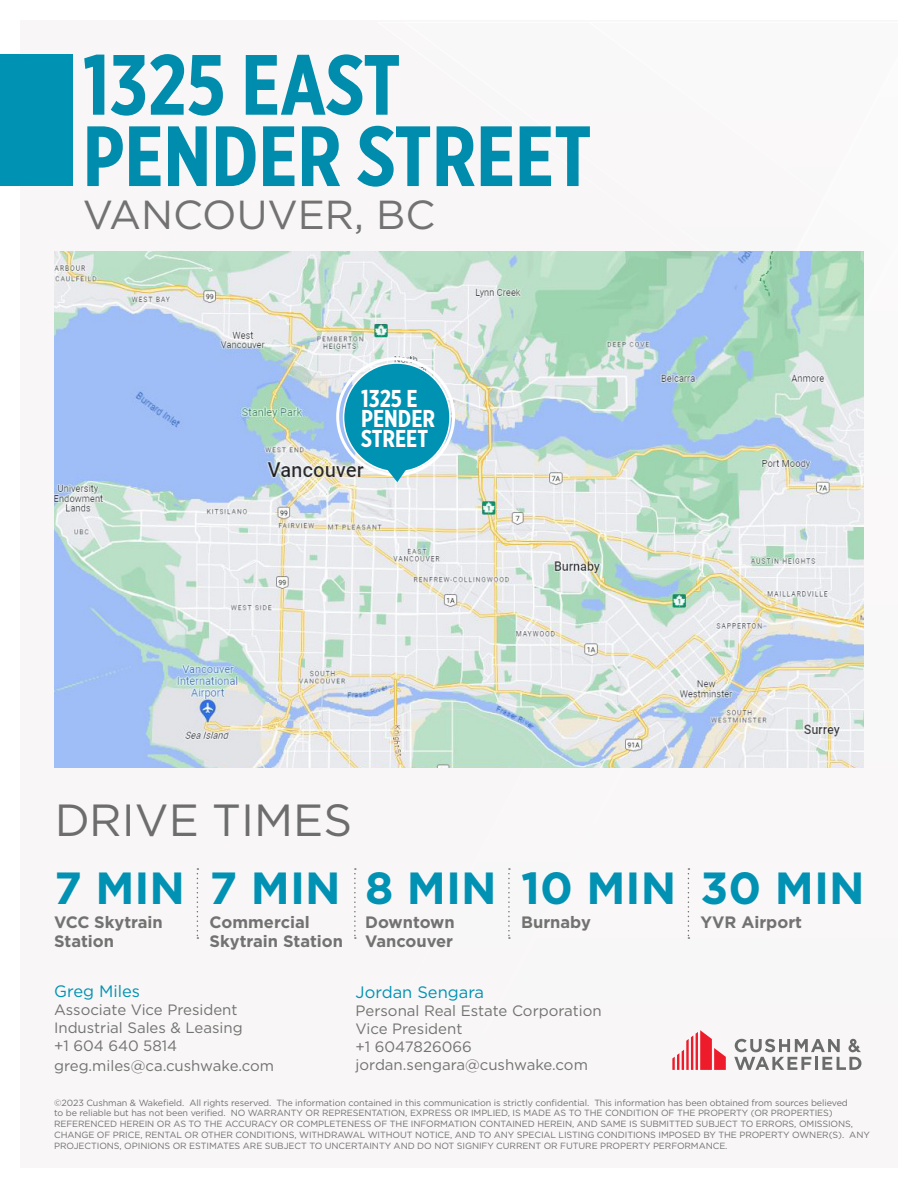
<style>
.page{position:relative;width:918px;height:1188px;background:#fff}
.page>*{position:absolute;margin:0;border:0;box-sizing:border-box;transform-origin:0 0}
.t1{font:700 85.2px/71.4px "Gotham X Narrow";color:#0092b3}
.t2{font:700 45px "Gotham";color:#0091b3}
.t3{font:45px "Gotham";color:#717271}
.t4{font:40.5px "Gotham";color:#717271}
.t5{font:700 24.45px/19.8px "Gotham X Narrow";color:#fff}
.t6{font:700 16.5px/19.8px "Gotham";color:#717271}
.t7{font:16.5px "Gotham";color:#0092b3}
.t8{font:15px "Gotham";color:#717271}
.t9{font:9px/10.8px "Gotham";letter-spacing:-.01em;color:#717271}
</style>
<div class="page">
<div style="left:20px;top:20px;width:878px;height:1148px;background:#f8f6f6"></div>
<img style="left:54px;top:251px;width:810px;height:517px">
<svg style="left:197px;top:868px;width:1px;height:71px"></svg>
<svg style="left:508px;top:868px;width:2px;height:71px"></svg>
<svg style="left:354px;top:868px;width:2px;height:71px"></svg>
<svg style="left:688px;top:868px;width:1px;height:71px"></svg>
<svg style="left:672px;top:1030px;width:54px;height:40px"></svg>
<svg style="left:734px;top:1039px;width:127px;height:31px"></svg>
<div style="left:0;top:54px;width:72px;height:132px;background:#0092b3"></div>
<div style="left:336px;top:357px;width:119px;height:119px;border:3px solid #fff;border-radius:50%"></div>
<div style="left:344px;top:363px;width:106px;height:109px;background:#0092b3;border-radius:50%"></div>
<svg style="left:385px;top:469px;width:23px;height:13px"></svg>
<h1 class="t1" style="left:83px;top:48px;width:511px">1325 EAST<br>PENDER STREET</h1>
<p class="t4" style="left:83px;top:189px;width:354px">VANCOUVER, BC</p>
<p class="t5" style="left:361px;top:389px;width:58px">1325 E</p>
<p class="t5" style="left:361px;top:408px;width:76px">PENDER<br>STREET</p>
<h2 class="t3" style="left:54px;top:791px;width:300px">DRIVE TIMES</h2>
<p class="t2" style="left:54px;top:859px;width:133px">7 MIN</p>
<p class="t6" style="left:54px;top:912px;width:110px">VCC Skytrain<br>Station</p>
<p class="t2" style="left:210px;top:859px;width:133px">7 MIN</p>
<p class="t2" style="left:521px;top:859px;width:157px">10 MIN</p>
<p class="t6" style="left:365px;top:912px;width:91px">Downtown<br>Vancouver</p>
<p class="t6" style="left:701px;top:912px;width:103px">YVR Airport</p>
<p class="t2" style="left:365px;top:859px;width:133px">8 MIN</p>
<p class="t2" style="left:701px;top:859px;width:166px">30 MIN</p>
<p class="t6" style="left:210px;top:912px;width:135px">Commercial<br>Skytrain Station</p>
<p class="t6" style="left:521px;top:912px;width:71px">Burnaby</p>
<p class="t7" style="left:54px;top:981px;width:87px">Greg Miles</p>
<p class="t8" style="left:54px;top:1000px;width:185px">Associate Vice President</p>
<p class="t8" style="left:54px;top:1018px;width:190px">Industrial Sales &amp; Leasing</p>
<p class="t8" style="left:54px;top:1036px;width:125px">+1 604 640 5814</p>
<p class="t8" style="left:54px;top:1056px;width:222px">greg.miles@ca.cushwake.com</p>
<p class="t7" style="left:356px;top:982px;width:130px">Jordan Sengara</p>
<p class="t8" style="left:356px;top:1001px;width:248px">Personal Real Estate Corporation</p>
<p class="t8" style="left:356px;top:1019px;width:108px">Vice President</p>
<p class="t8" style="left:356px;top:1037px;width:118px">+1 6047826066</p>
<p class="t8" style="left:356px;top:1055px;width:234px">jordan.sengara@cushwake.com</p>
<p class="t9" style="left:54px;top:1097px;width:817px">©2023 Cushman &amp; Wakefield. All rights reserved. The information contained in this communication is strictly confidential. This information has been obtained from sources believed<br>to be reliable but has not been verified. NO WARRANTY OR REPRESENTATION, EXPRESS OR IMPLIED, IS MADE AS TO THE CONDITION OF THE PROPERTY (OR PROPERTIES)<br>REFERENCED HEREIN OR AS TO THE ACCURACY OR COMPLETENESS OF THE INFORMATION CONTAINED HEREIN, AND SAME IS SUBMITTED SUBJECT TO ERRORS, OMISSIONS, CHANGE OF PRICE, RENTAL OR OTHER CONDITIONS, WITHDRAWAL WITHOUT NOTICE, AND TO ANY SPECIAL LISTING CONDITIONS IMPOSED BY THE PROPERTY OWNER(S). ANY PROJECTIONS, OPINIONS OR ESTIMATES ARE SUBJECT TO UNCERTAINTY AND DO NOT SIGNIFY CURRENT OR FUTURE PROPERTY PERFORMANCE.</p>
</div>
